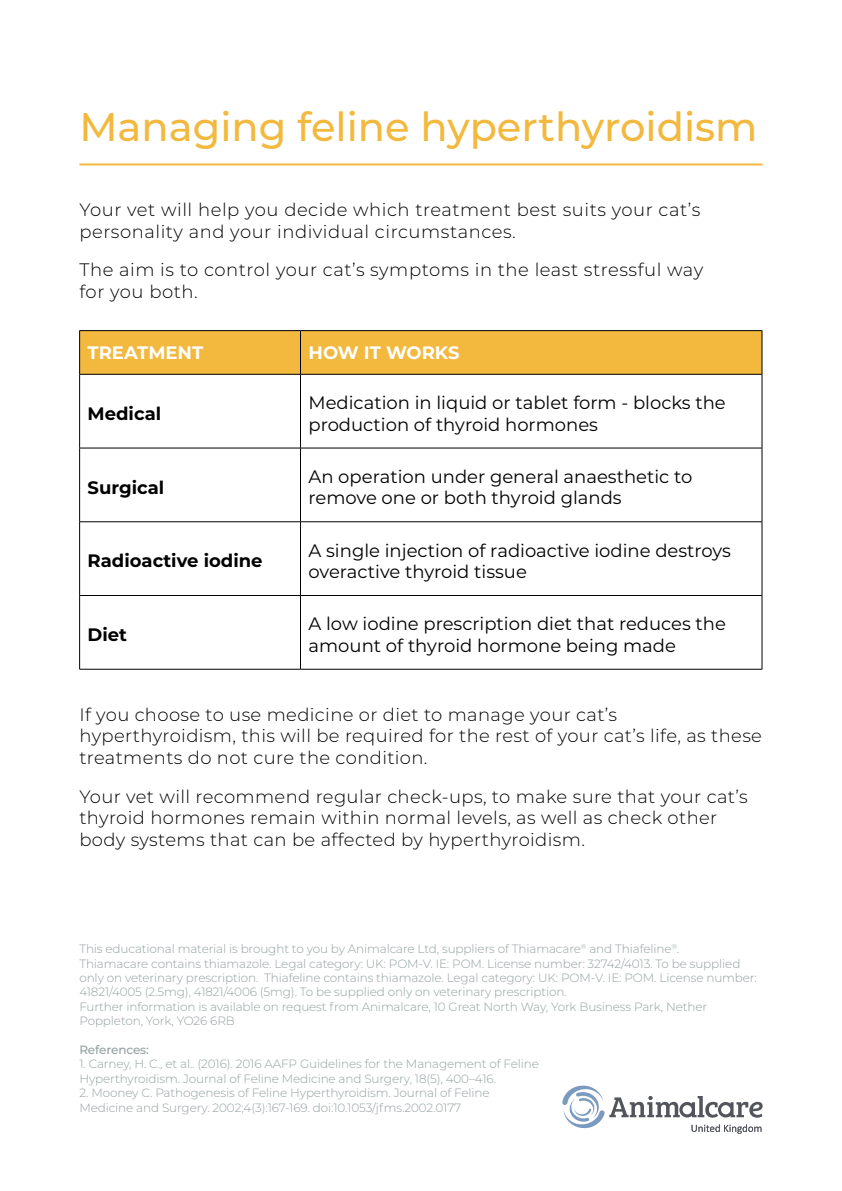
<style>
.page{position:relative;width:842px;height:1191px;background:#fff}
.page>*{position:absolute;margin:0;border:0;box-sizing:border-box;transform-origin:0 0}
.t1{font:500 40px "Montserrat";color:#f2b93e}
.t2{font:300 18px/21.6px "Montserrat";letter-spacing:.02em;color:#000}
.t3{font:18px/21.6px "Montserrat";color:#000}
.t4{font:700 18px "Montserrat";color:#000}
.t5{font:700 18px "Montserrat";color:#fff}
.t6{font:300 12px/14.4px "Montserrat";letter-spacing:-.01em;color:#92a0a0}
.t7{font:500 12px "Montserrat";letter-spacing:-.01em;color:#92a0a0}
</style>
<div class="page">
<hr style="left:79px;top:163px;width:684px;height:2px;background:#f2b93e">
<div style="left:80px;top:331px;width:682px;height:43px;background:#f2b93e"></div>
<hr style="left:79px;top:330px;width:221px;height:1px;background:#000">
<hr style="left:79px;top:331px;width:1px;height:43px;background:#000">
<hr style="left:300px;top:330px;width:462px;height:1px;background:#000">
<hr style="left:300px;top:331px;width:1px;height:43px;background:#000">
<hr style="left:762px;top:331px;width:1px;height:43px;background:#000">
<hr style="left:79px;top:374px;width:221px;height:1px;background:#000">
<hr style="left:79px;top:374px;width:1px;height:74px;background:#000">
<hr style="left:300px;top:374px;width:462px;height:1px;background:#000">
<hr style="left:300px;top:374px;width:1px;height:74px;background:#000">
<hr style="left:762px;top:374px;width:1px;height:74px;background:#000">
<hr style="left:79px;top:448px;width:221px;height:1px;background:#000">
<hr style="left:79px;top:448px;width:1px;height:73px;background:#000">
<hr style="left:300px;top:448px;width:462px;height:1px;background:#000">
<hr style="left:300px;top:448px;width:1px;height:73px;background:#000">
<hr style="left:762px;top:448px;width:1px;height:73px;background:#000">
<hr style="left:79px;top:521px;width:221px;height:1px;background:#000">
<hr style="left:79px;top:522px;width:1px;height:73px;background:#000">
<hr style="left:300px;top:521px;width:462px;height:1px;background:#000">
<hr style="left:300px;top:522px;width:1px;height:73px;background:#000">
<hr style="left:762px;top:522px;width:1px;height:73px;background:#000">
<hr style="left:79px;top:596px;width:1px;height:73px;background:#000">
<hr style="left:300px;top:596px;width:1px;height:73px;background:#000">
<hr style="left:762px;top:596px;width:1px;height:73px;background:#000">
<hr style="left:79px;top:595px;width:221px;height:1px;background:#000">
<hr style="left:300px;top:595px;width:462px;height:1px;background:#000">
<hr style="left:79px;top:669px;width:221px;height:1px;background:#000">
<hr style="left:300px;top:669px;width:462px;height:1px;background:#000">
<svg style="left:562px;top:1085px;width:201px;height:48px"></svg>
<h1 class="t1" style="left:79px;top:99px;width:680px">Managing feline hyperthyroidism</h1>
<h2 class="t2" style="left:79px;top:198px;width:622px">Your vet will help you decide which treatment best suits your cat’s personality and your individual circumstances.</h2>
<h2 class="t2" style="left:79px;top:258px;width:625px">The aim is to control your cat’s symptoms in the least stressful way for you both.</h2>
<h2 class="t5" style="left:88px;top:340px;width:117px">TREATMENT</h2>
<h2 class="t5" style="left:308px;top:340px;width:152px">HOW IT WORKS</h2>
<h2 class="t4" style="left:88px;top:400px;width:75px">Medical</h2>
<h2 class="t3" style="left:308px;top:391px;width:419px">Medication in liquid or tablet form - blocks the production of thyroid hormones</h2>
<h2 class="t4" style="left:88px;top:474px;width:78px">Surgical</h2>
<h2 class="t3" style="left:308px;top:465px;width:385px">An operation under general anaesthetic to remove one or both thyroid glands</h2>
<h2 class="t4" style="left:88px;top:548px;width:177px">Radioactive iodine</h2>
<h2 class="t3" style="left:308px;top:538px;width:424px">A single injection of radioactive iodine destroys overactive thyroid tissue</h2>
<h2 class="t4" style="left:88px;top:621px;width:41px">Diet</h2>
<h2 class="t3" style="left:308px;top:612px;width:419px">A low iodine prescription diet that reduces the amount of thyroid hormone being made</h2>
<h2 class="t2" style="left:79px;top:703px;width:684px">If you choose to use medicine or diet to manage your cat’s hyperthyroidism, this will be required for the rest of your cat’s life, as these treatments do not cure the condition.</h2>
<h2 class="t2" style="left:79px;top:784px;width:670px">Your vet will recommend regular check-ups, to make sure that your cat’s thyroid hormones remain within normal levels, as well as check other body systems that can be affected by hyperthyroidism.</h2>
<p class="t6" style="left:79px;top:941px;width:679px">This educational material is brought to you by Animalcare Ltd, suppliers of Thiamacare<sup>®</sup> and Thiafeline<sup>®</sup>.<br>Thiamacare contains thiamazole. Legal category: UK: POM-V. IE: POM. License number: 32742/4013. To be supplied only on veterinary prescription. Thiafeline contains thiamazole. Legal category: UK: POM-V. IE: POM. License number:<br>41821/4005 (2.5mg), 41821/4006 (5mg). To be supplied only on veterinary prescription.<br>Further information is available on request from Animalcare, 10 Great North Way, York Business Park, Nether Poppleton, York, YO26 6RB</p>
<p class="t7" style="left:79px;top:1041px;width:71px">References:</p>
<p class="t6" style="left:79px;top:1056px;width:461px">1. Carney, H. C., et al.. (2016). 2016 AAFP Guidelines for the Management of Feline<br>Hyperthyroidism. Journal of Feline Medicine and Surgery, 18(5), 400–416.</p>
<p class="t6" style="left:79px;top:1085px;width:412px">2. Mooney C. Pathogenesis of Feline Hyperthyroidism. Journal of Feline<br>Medicine and Surgery. 2002;4(3):167-169. doi:10.1053/jfms.2002.0177</p>
</div>
